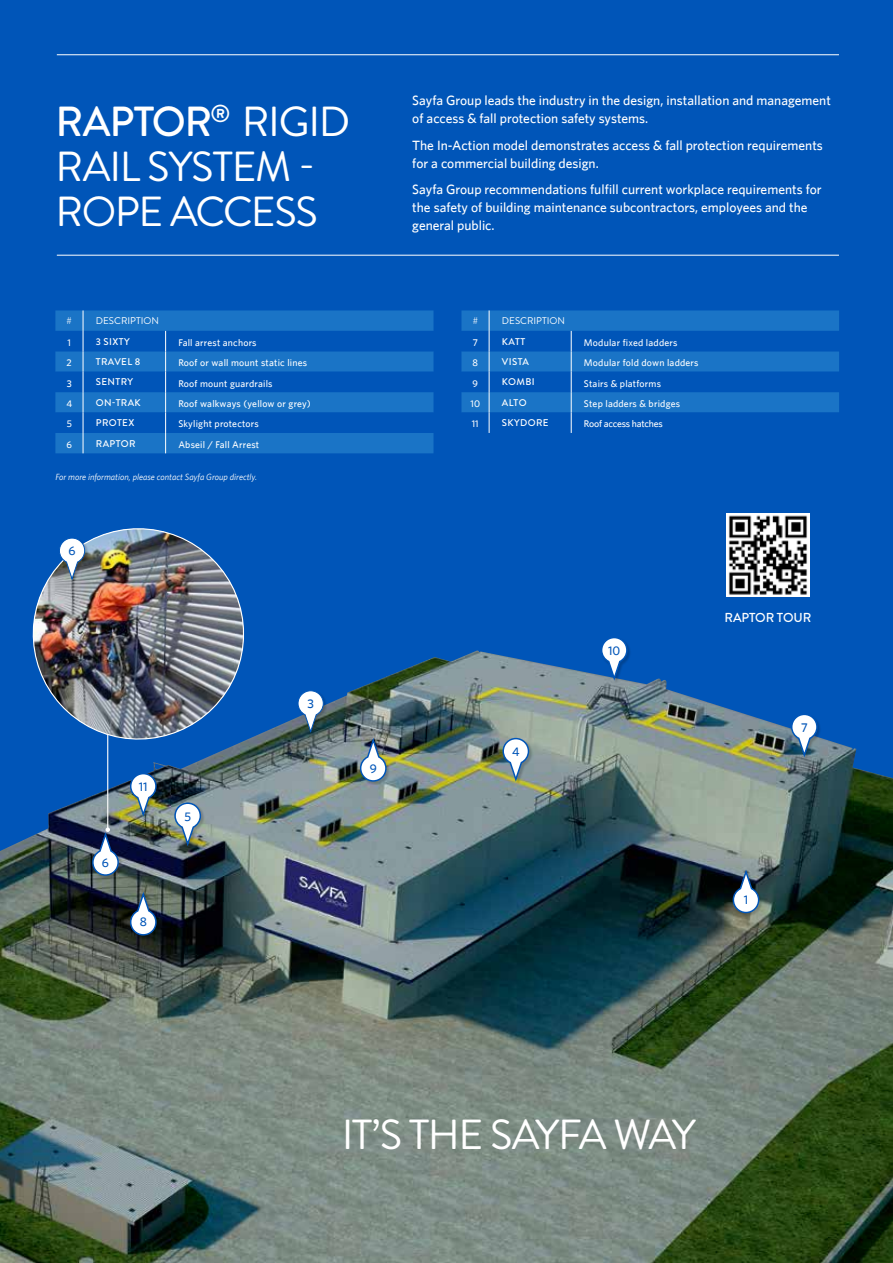
<style>
.page{position:relative;width:893px;height:1263px;background:#0055b8}
.page>*{position:absolute;margin:0;border:0;box-sizing:border-box;transform-origin:0 0}
.t1{font:42px/45px "Brandon Grotesque";letter-spacing:-.03em;color:#fff}
.t2{font:500 13.5px/18px "Whitney";color:#fff}
.t3{font:500 13.05px "Brandon Grotesque";letter-spacing:-.01em;color:#fff}
.t4{font:500 12.6px "Whitney";color:#0055b8}
.t5{font:500 9.75px "Whitney";letter-spacing:.02em;color:#fff}
.t6{font:500 9.75px "Brandon Grotesque";letter-spacing:.04em;color:#fff}
.t7{font:9.75px "Brandon Grotesque";color:#fff}
.t8{font:500 9.75px "Whitney";letter-spacing:-.02em;color:#fff}
.t9{font:italic 9px "Whitney";color:#fff}
.s1{font-weight:500}
</style>
<div class="page">
<img style="left:0;top:650px;width:893px;height:613px">
<hr style="left:57px;top:54px;width:782px;height:1px;background:#fff">
<hr style="left:57px;top:255px;width:782px;height:1px;background:#fff">
<div style="left:601px;top:637px;width:31px;height:47px;background:#000;opacity:.2"></div>
<svg style="left:600px;top:637px;width:28px;height:46px"></svg>
<div style="left:791px;top:714px;width:31px;height:47px;background:#000;opacity:.2"></div>
<svg style="left:790px;top:713px;width:28px;height:47px"></svg>
<div style="left:298px;top:690px;width:29px;height:46px;background:#000;opacity:.2"></div>
<svg style="left:297px;top:690px;width:27px;height:44px"></svg>
<div style="left:130px;top:892px;width:31px;height:47px;background:#000;opacity:.2"></div>
<svg style="left:129px;top:889px;width:28px;height:47px"></svg>
<div style="left:360px;top:738px;width:31px;height:47px;background:#000;opacity:.2"></div>
<svg style="left:359px;top:735px;width:28px;height:47px"></svg>
<div style="left:733px;top:870px;width:30px;height:47px;background:#000;opacity:.2"></div>
<svg style="left:732px;top:867px;width:28px;height:47px"></svg>
<div style="left:503px;top:738px;width:30px;height:47px;background:#000;opacity:.2"></div>
<svg style="left:502px;top:737px;width:28px;height:47px"></svg>
<div style="left:92px;top:833px;width:31px;height:47px;background:#000;opacity:.2"></div>
<img style="left:91px;top:749px;width:136px;height:127px">
<svg style="left:55px;top:310px;width:378px;height:143px"></svg>
<svg style="left:461px;top:310px;width:378px;height:123px"></svg>
<img style="left:23px;top:528px;width:232px;height:221px">
<div style="left:59px;top:538px;width:30px;height:46px;background:#000;opacity:.2"></div>
<svg style="left:59px;top:537px;width:26px;height:44px"></svg>
<img style="left:726px;top:514px;width:84px;height:82px">
<h1 class="t1" style="left:56px;top:99px;width:296px"><span class="s1">RAPTOR</span><sup>®</sup> RIGID<br>RAIL SYSTEM -<br>ROPE ACCESS</h1>
<p class="t7" style="left:67px;top:314px;width:7px">#</p>
<p class="t7" style="left:96px;top:314px;width:65px">DESCRIPTION</p>
<p class="t5" style="left:67px;top:336px;width:5px">1</p>
<p class="t6" style="left:96px;top:334px;width:36px">3 SIXTY</p>
<p class="t5" style="left:178px;top:336px;width:80px">Fall arrest anchors</p>
<p class="t5" style="left:67px;top:357px;width:7px">2</p>
<p class="t6" style="left:96px;top:355px;width:46px">TRAVEL 8</p>
<p class="t5" style="left:178px;top:357px;width:130px">Roof or wall mount static lines</p>
<p class="t5" style="left:67px;top:377px;width:7px">3</p>
<p class="t6" style="left:96px;top:375px;width:39px">SENTRY</p>
<p class="t5" style="left:178px;top:377px;width:96px">Roof mount guardrails</p>
<p class="t5" style="left:66px;top:398px;width:7px">4</p>
<p class="t6" style="left:96px;top:396px;width:46px">ON-TRAK</p>
<p class="t5" style="left:178px;top:398px;width:134px">Roof walkways (yellow or grey)</p>
<p class="t5" style="left:67px;top:418px;width:7px">5</p>
<p class="t6" style="left:96px;top:416px;width:40px">PROTEX</p>
<p class="t5" style="left:178px;top:418px;width:82px">Skylight protectors</p>
<p class="t5" style="left:66px;top:438px;width:7px">6</p>
<p class="t6" style="left:96px;top:436px;width:41px">RAPTOR</p>
<p class="t5" style="left:178px;top:438px;width:82px">Abseil / Fall Arrest</p>
<p class="t9" style="left:55px;top:472px;width:203px">For more information, please contact Sayfa Group directly.</p>
<p class="t4" style="left:68px;top:543px;width:9px">6</p>
<p class="t4" style="left:102px;top:855px;width:9px">6</p>
<p class="t4" style="left:139px;top:779px;width:10px">11</p>
<p class="t4" style="left:140px;top:914px;width:9px">8</p>
<p class="t4" style="left:184px;top:808px;width:8px">5</p>
<p class="t4" style="left:307px;top:696px;width:8px">3</p>
<p class="t4" style="left:370px;top:760px;width:9px">9</p>
<p class="t2" style="left:412px;top:91px;width:420px">Sayfa Group leads the industry in the design, installation and management of access &amp; fall protection safety systems.</p>
<p class="t2" style="left:412px;top:136px;width:412px">The In-Action model demonstrates access &amp; fall protection requirements for a commercial building design.</p>
<p class="t2" style="left:412px;top:180px;width:411px">Sayfa Group recommendations fulfill current workplace requirements for the safety of building maintenance subcontractors, employees and the general public.</p>
<p class="t7" style="left:473px;top:314px;width:7px">#</p>
<p class="t7" style="left:502px;top:314px;width:65px">DESCRIPTION</p>
<p class="t5" style="left:473px;top:336px;width:7px">7</p>
<p class="t6" style="left:502px;top:334px;width:25px">KATT</p>
<p class="t5" style="left:584px;top:336px;width:95px">Modular fixed ladders</p>
<p class="t5" style="left:472px;top:357px;width:7px">8</p>
<p class="t6" style="left:502px;top:355px;width:29px">VISTA</p>
<p class="t5" style="left:584px;top:357px;width:116px">Modular fold down ladders</p>
<p class="t5" style="left:473px;top:377px;width:7px">9</p>
<p class="t6" style="left:502px;top:375px;width:34px">KOMBI</p>
<p class="t5" style="left:584px;top:377px;width:79px">Stairs &amp; platforms</p>
<p class="t5" style="left:471px;top:398px;width:11px">10</p>
<p class="t6" style="left:502px;top:396px;width:26px">ALTO</p>
<p class="t5" style="left:584px;top:398px;width:98px">Step ladders &amp; bridges</p>
<p class="t5" style="left:472px;top:418px;width:8px">11</p>
<p class="t6" style="left:502px;top:416px;width:48px">SKYDORE</p>
<p class="t8" style="left:584px;top:418px;width:80px">Roof access hatches</p>
<p class="t4" style="left:512px;top:744px;width:9px">4</p>
<p class="t4" style="left:608px;top:643px;width:14px">10</p>
<p class="t3" style="left:725px;top:609px;width:88px">RAPTOR TOUR</p>
<p class="t4" style="left:801px;top:720px;width:8px">7</p>
<p class="t4" style="left:744px;top:892px;width:6px">1</p>
<h1 class="t1" style="left:342px;top:1113px;width:356px">IT’S THE SAYFA WAY</h1>
</div>
